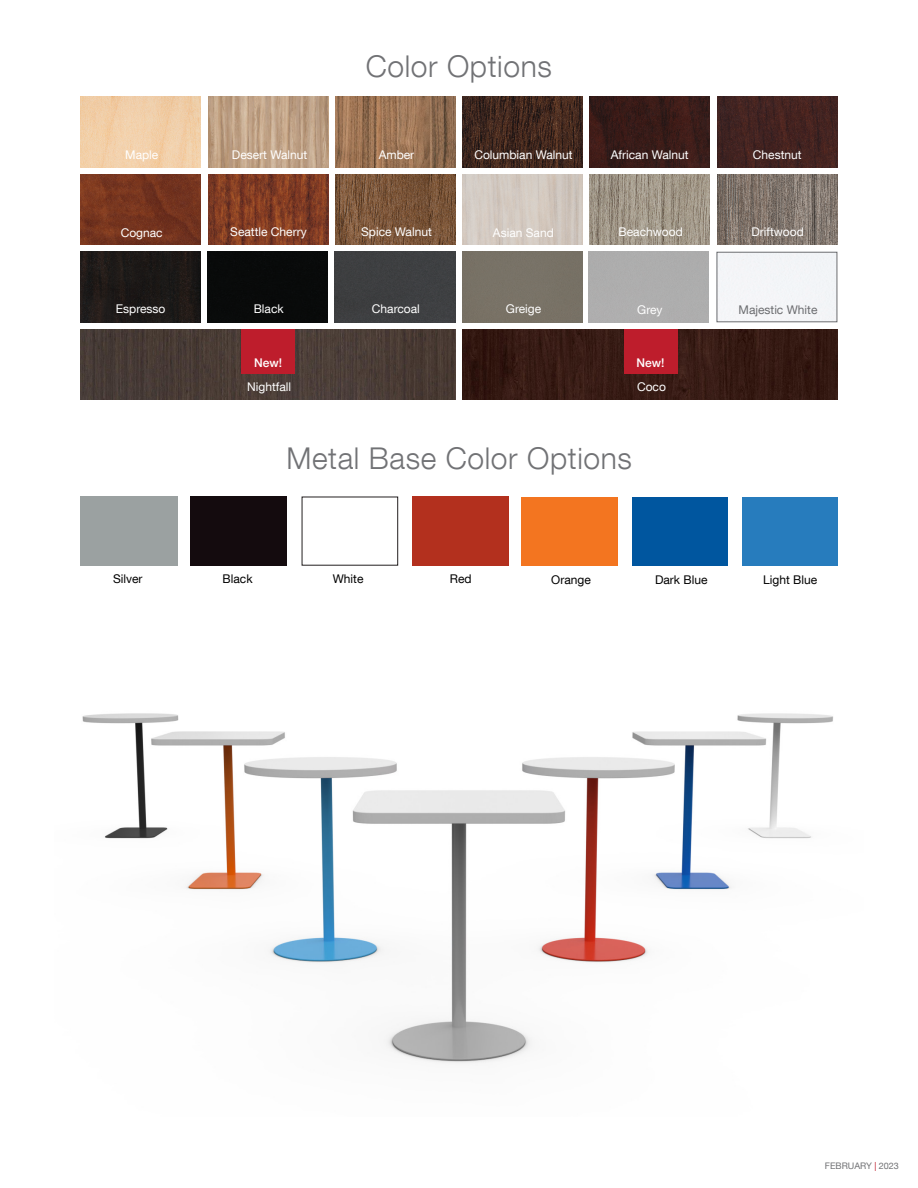
<style>
.page{position:relative;width:918px;height:1188px;background:#fff}
.page>*{position:absolute;margin:0;border:0;box-sizing:border-box;transform-origin:0 0}
.t1{font:300 30px "Helvetica Neue LT Com";letter-spacing:.02em;color:#717275}
.t2{font:12px "Helvetica Neue LT Com";color:#fff}
.t3{font:12px "Helvetica Neue LT Com";color:#000}
.t4{font:12px "Helvetica Neue LT Com";color:#6c6d70}
.t5{font:500 12px "Helvetica Neue LT Com";color:#fff}
.t6{font:9px "Helvetica Neue LT Com";color:#717275}
.s1{color:#be1d2c}
</style>
<div class="page">
<div style="left:742px;top:497px;width:96px;height:69px;background:#277cbd"></div>
<div style="left:191px;top:496px;width:96px;height:69px;background:#140b0e"></div>
<div style="left:632px;top:497px;width:96px;height:69px;background:#00569f"></div>
<div style="left:522px;top:497px;width:95px;height:69px;background:#f37520"></div>
<div style="left:413px;top:496px;width:96px;height:70px;background:#b3301e"></div>
<img style="left:82px;top:713px;width:751px;height:351px">
<img style="left:81px;top:97px;width:120px;height:70px">
<img style="left:590px;top:97px;width:120px;height:70px">
<img style="left:335px;top:174px;width:120px;height:70px">
<img style="left:335px;top:97px;width:120px;height:70px">
<img style="left:462px;top:97px;width:120px;height:70px">
<img style="left:717px;top:97px;width:120px;height:70px">
<img style="left:81px;top:174px;width:120px;height:70px">
<img style="left:717px;top:174px;width:120px;height:70px">
<img style="left:209px;top:174px;width:120px;height:70px">
<img style="left:590px;top:174px;width:120px;height:70px">
<img style="left:209px;top:97px;width:120px;height:70px">
<img style="left:462px;top:174px;width:120px;height:70px">
<img style="left:81px;top:252px;width:120px;height:70px">
<div style="left:335px;top:252px;width:120px;height:70px;background:#3e3f41"></div>
<div style="left:208px;top:252px;width:120px;height:70px;background:#090a0a"></div>
<div style="left:463px;top:252px;width:120px;height:70px;background:#787266"></div>
<div style="left:717px;top:252px;width:120px;height:70px;border:1px solid #6c6d70"></div>
<img style="left:463px;top:329px;width:374px;height:70px">
<img style="left:81px;top:329px;width:374px;height:70px">
<div style="left:241px;top:329px;width:54px;height:44px;background:#be1d2c"></div>
<div style="left:624px;top:329px;width:54px;height:44px;background:#be1d2c"></div>
<p class="t1" style="left:366px;top:48px;width:188px">Color Options</p>
<p class="t2" style="left:379px;top:147px;width:37px">Amber</p>
<p class="t2" style="left:474px;top:147px;width:100px">Columbian Walnut</p>
<p class="t2" style="left:753px;top:147px;width:50px">Chestnut</p>
<p class="t2" style="left:125px;top:147px;width:35px">Maple</p>
<p class="t2" style="left:611px;top:147px;width:79px">African Walnut</p>
<p class="t2" style="left:232px;top:147px;width:77px">Desert Walnut</p>
<p class="t2" style="left:121px;top:225px;width:43px">Cognac</p>
<p class="t2" style="left:230px;top:224px;width:78px">Seattle Cherry</p>
<p class="t2" style="left:619px;top:224px;width:66px">Beachwood</p>
<p class="t2" style="left:751px;top:224px;width:54px">Driftwood</p>
<p class="t2" style="left:361px;top:224px;width:72px">Spice Walnut</p>
<p class="t2" style="left:493px;top:225px;width:62px">Asian Sand</p>
<p class="t2" style="left:116px;top:301px;width:51px">Espresso</p>
<p class="t2" style="left:254px;top:302px;width:31px">Black</p>
<p class="t2" style="left:372px;top:302px;width:50px">Charcoal</p>
<p class="t2" style="left:506px;top:301px;width:37px">Greige</p>
<p class="t2" style="left:637px;top:302px;width:27px">Grey</p>
<p class="t4" style="left:739px;top:302px;width:80px">Majestic White</p>
<p class="t5" style="left:254px;top:355px;width:30px">New!</p>
<p class="t5" style="left:637px;top:355px;width:30px">New!</p>
<p class="t2" style="left:247px;top:379px;width:45px">Nightfall</p>
<p class="t2" style="left:637px;top:379px;width:30px">Coco</p>
<p class="t1" style="left:286px;top:440px;width:347px">Metal Base Color Options</p>
<p class="t3" style="left:113px;top:571px;width:31px">Silver</p>
<p class="t3" style="left:223px;top:571px;width:32px">Black</p>
<p class="t3" style="left:333px;top:571px;width:32px">White</p>
<p class="t3" style="left:450px;top:571px;width:23px">Red</p>
<p class="t3" style="left:551px;top:572px;width:41px">Orange</p>
<p class="t3" style="left:655px;top:572px;width:54px">Dark Blue</p>
<p class="t3" style="left:763px;top:572px;width:56px">Light Blue</p>
<p class="t6" style="left:825px;top:1160px;width:76px">FEBRUARY <span class="s1">|</span> 2023</p>
</div>
